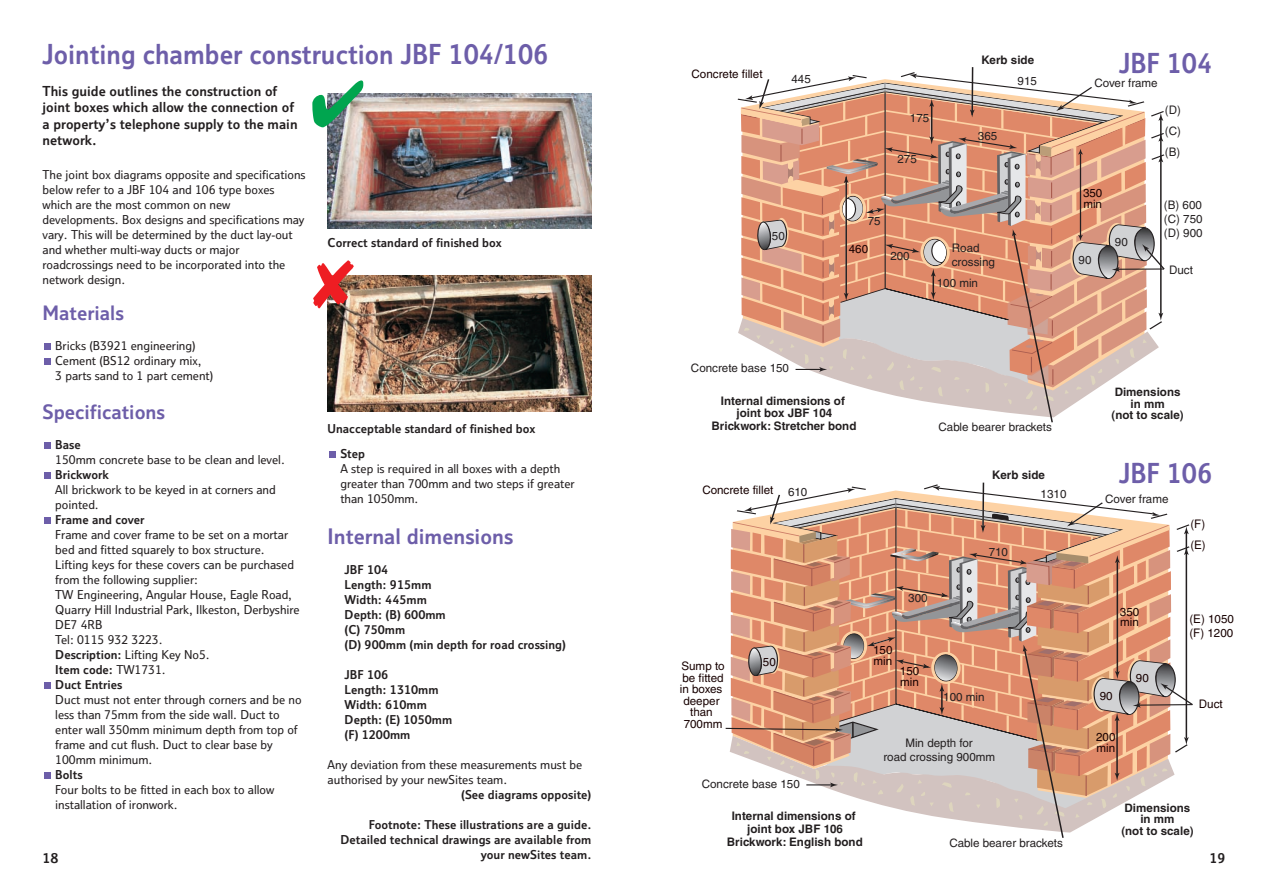
<style>
.page{position:relative;width:1268px;height:893px;background:#fff}
.page>*{position:absolute;margin:0;border:0;box-sizing:border-box;transform-origin:0 0}
.t1{font:27px "BT Bold";color:#6d5ea9;scale:.95 1}
.t2{font:21px "BT Bold";color:#6d5ea9}
.t3{font:19.5px "BT Bold";color:#6d5ea9}
.t4{font:13.5px/16.5px "BT Bold";color:#231f20}
.t5{font:12px/15px "BT Medium";color:#231f20}
.t6{font:12px/15px "BT Bold";color:#231f20}
.t7{font:11.55px/14px "Helvetica";color:#231f20;text-align:justify}
.t8{font:700 11.55px/12.9px "Helvetica";color:#231f20;text-align:center}
.t9{font:11.55px/10.4px "Helvetica";color:#170000}
.s1{font-family:"BT Bold"}
.s2{font-family:"BT Medium"}
</style>
<div class="page">
<div style="left:44px;top:772px;width:7px;height:7px;background:#6d5ea9"></div>
<div style="left:44px;top:682px;width:7px;height:7px;background:#6d5ea9"></div>
<div style="left:44px;top:517px;width:7px;height:7px;background:#6d5ea9"></div>
<div style="left:44px;top:472px;width:7px;height:7px;background:#6d5ea9"></div>
<div style="left:44px;top:442px;width:7px;height:7px;background:#6d5ea9"></div>
<div style="left:44px;top:358px;width:7px;height:7px;background:#6d5ea9"></div>
<div style="left:44px;top:343px;width:7px;height:7px;background:#6d5ea9"></div>
<div style="left:329px;top:451px;width:7px;height:7px;background:#6d5ea9"></div>
<img style="left:327px;top:94px;width:264px;height:134px">
<img style="left:327px;top:275px;width:264px;height:136px">
<hr style="left:971px;top:67px;width:2px;height:48px;background:#231f20">
<svg style="left:737px;top:71px;width:428px;height:352px"></svg>
<svg style="left:725px;top:483px;width:468px;height:355px"></svg>
<svg style="left:312px;top:80px;width:51px;height:47px"></svg>
<svg style="left:313px;top:260px;width:41px;height:48px"></svg>
<h1 class="t1" style="left:43px;top:44px;width:533px">Jointing chamber construction JBF 104/106</h1>
<h1 class="t1" style="left:1118px;top:53px;width:100px">JBF 104</h1>
<p class="t8" style="left:981px;top:54px;width:54px">Kerb side</p>
<p class="t9" style="left:691px;top:70px;width:72px">Concrete fillet</p>
<p class="t7" style="left:791px;top:73px;width:21px">445</p>
<p class="t7" style="left:1017px;top:75px;width:21px">915</p>
<p class="t7" style="left:1094px;top:77px;width:65px">Cover frame</p>
<p class="t4" style="left:43px;top:84px;width:256px">This guide outlines the construction of joint boxes which allow the connection of a property’s telephone supply to the main network.</p>
<p class="t5" style="left:43px;top:169px;width:264px">The joint box diagrams opposite and specifications below refer to a JBF 104 and 106 type boxes which are the most common on new developments. Box designs and specifications may vary. This will be determined by the duct lay-out and whether multi-way ducts or major roadcrossings need to be incorporated into the network design.</p>
<h3 class="t3" style="left:43px;top:306px;width:83px">Materials</h3>
<p class="t5" style="left:55px;top:340px;width:159px">Bricks (B3921 engineering)<br>Cement (BS12 ordinary mix,<br>3 parts sand to 1 part cement)</p>
<h3 class="t3" style="left:43px;top:405px;width:124px">Specifications</h3>
<p class="t6" style="left:55px;top:439px;width:27px">Base</p>
<p class="t5" style="left:55px;top:454px;width:231px">150mm concrete base to be clean and level.</p>
<p class="t6" style="left:55px;top:469px;width:55px">Brickwork</p>
<p class="t5" style="left:55px;top:484px;width:222px">All brickwork to be keyed in at corners and pointed.</p>
<p class="t6" style="left:55px;top:514px;width:91px">Frame and cover</p>
<p class="t5" style="left:55px;top:529px;width:246px">Frame and cover frame to be set on a mortar bed and fitted squarely to box structure.<br>Lifting keys for these covers can be purchased from the following supplier:<br>TW Engineering, Angular House, Eagle Road, Quarry Hill Industrial Park, Ilkeston, Derbyshire DE7 4RB<br>Tel: 0115 932 3223.<br><span class="s1">Description:</span> Lifting Key No5.</p>
<p class="t6" style="left:55px;top:664px;width:112px">Item code: <span class="s2">TW1731.<br></span>Duct Entries</p>
<p class="t5" style="left:55px;top:694px;width:248px">Duct must not enter through corners and be no less than 75mm from the side wall. Duct to enter wall 350mm minimum depth from top of frame and cut flush. Duct to clear base by 100mm minimum.</p>
<p class="t6" style="left:55px;top:769px;width:29px">Bolts</p>
<p class="t5" style="left:55px;top:784px;width:220px">Four bolts to be fitted in each box to allow installation of ironwork.</p>
<p class="t7" style="left:1164px;top:101px;width:18px;line-height:20.9px">(D) (C) (B)</p>
<p class="t7" style="left:909px;top:112px;width:21px">175</p>
<p class="t7" style="left:897px;top:153px;width:21px">275</p>
<p class="t7" style="left:977px;top:130px;width:21px">365</p>
<p class="t9" style="left:1082px;top:189px;width:21px">350 min</p>
<p class="t7" style="left:1163px;top:199px;width:40px">(B) 600 (C) 750 (D) 900</p>
<p class="t7" style="left:867px;top:215px;width:14px">75</p>
<p class="t7" style="left:771px;top:230px;width:14px">50</p>
<p class="t6" style="left:327px;top:236px;width:176px">Correct standard of finished box</p>
<p class="t7" style="left:1114px;top:236px;width:14px">90</p>
<p class="t7" style="left:951px;top:242px;width:45px">Road crossing</p>
<p class="t9" style="left:848px;top:245px;width:21px">460</p>
<p class="t7" style="left:890px;top:250px;width:21px">200</p>
<p class="t7" style="left:1078px;top:254px;width:14px">90</p>
<p class="t7" style="left:1168px;top:264px;width:25px">Duct</p>
<p class="t7" style="left:936px;top:277px;width:43px">100 min</p>
<p class="t7" style="left:690px;top:362px;width:100px">Concrete base 150</p>
<p class="t8" style="left:711px;top:395px;width:146px">Internal dimensions of joint box JBF 104<br>Brickwork: Stretcher bond</p>
<p class="t8" style="left:1111px;top:387px;width:74px;line-height:11.6px">Dimensions in mm<br>(not to scale)</p>
<p class="t7" style="left:938px;top:421px;width:115px">Cable bearer brackets</p>
<p class="t6" style="left:327px;top:422px;width:209px">Unacceptable standard of finished box</p>
<p class="t6" style="left:340px;top:447px;width:26px">Step</p>
<p class="t5" style="left:340px;top:462px;width:236px">A step is required in all boxes with a depth greater than 700mm and two steps if greater than 1050mm.</p>
<h2 class="t2" style="left:327px;top:528px;width:187px">Internal dimensions</h2>
<p class="t6" style="left:344px;top:563px;width:223px">JBF 104<br>Length: 915mm<br>Width: 445mm<br>Depth: (B) 600mm<br>(C) 750mm<br>(D) 900mm (min depth for road crossing)</p>
<p class="t6" style="left:344px;top:668px;width:109px">JBF 106<br>Length: 1310mm<br>Width: 610mm<br>Depth: (E) 1050mm (F) 1200mm</p>
<p class="t5" style="left:327px;top:758px;width:256px">Any deviation from these measurements must be authorised by your newSites team.</p>
<p class="t6" style="left:461px;top:788px;width:132px">(See diagrams opposite)</p>
<p class="t6" style="left:340px;top:818px;width:252px;text-align:right">Footnote: These illustrations are a guide.<br>Detailed technical drawings are available from your newSites team.</p>
<h1 class="t1" style="left:1118px;top:463px;width:100px">JBF 106</h1>
<p class="t8" style="left:991px;top:470px;width:54px">Kerb side</p>
<p class="t9" style="left:702px;top:485px;width:72px">Concrete fillet</p>
<p class="t7" style="left:787px;top:486px;width:21px">610</p>
<p class="t7" style="left:1040px;top:488px;width:27px">1310</p>
<p class="t7" style="left:1104px;top:493px;width:65px">Cover frame</p>
<p class="t9" style="left:1190px;top:514px;width:17px;line-height:21px">(F) (E)</p>
<p class="t7" style="left:988px;top:546px;width:21px">710</p>
<p class="t7" style="left:908px;top:592px;width:21px">300</p>
<p class="t9" style="left:1119px;top:608px;width:21px">350 min</p>
<p class="t9" style="left:1189px;top:613px;width:46px;line-height:14px">(E) 1050 (F) 1200</p>
<p class="t9" style="left:873px;top:646px;width:21px">150 min</p>
<p class="t9" style="left:681px;top:662px;width:45px">Sump to</p>
<p class="t9" style="left:762px;top:658px;width:14px">50</p>
<p class="t9" style="left:679px;top:673px;width:45px;line-height:11.6px;text-align:center">be fitted in boxes deeper than<br>700mm</p>
<p class="t9" style="left:899px;top:667px;width:21px">150 min</p>
<p class="t9" style="left:1135px;top:674px;width:14px">90</p>
<p class="t9" style="left:1099px;top:692px;width:14px">90</p>
<p class="t7" style="left:943px;top:691px;width:43px">100 min</p>
<p class="t9" style="left:1198px;top:700px;width:25px">Duct</p>
<p class="t9" style="left:1095px;top:733px;width:21px">200 min</p>
<p class="t7" style="left:883px;top:737px;width:113px;text-align:center">Min depth for<br>road crossing 900mm</p>
<p class="t7" style="left:701px;top:777px;width:100px">Concrete base 150</p>
<p class="t8" style="left:726px;top:810px;width:137px">Internal dimensions of joint box JBF 106<br>Brickwork: English bond</p>
<p class="t8" style="left:1121px;top:803px;width:74px;line-height:11.6px">Dimensions in mm<br>(not to scale)</p>
<p class="t7" style="left:949px;top:837px;width:115px">Cable bearer brackets</p>
<p class="t4" style="left:43px;top:851px;width:17px">18</p>
<p class="t4" style="left:1209px;top:851px;width:17px">19</p>
</div>
